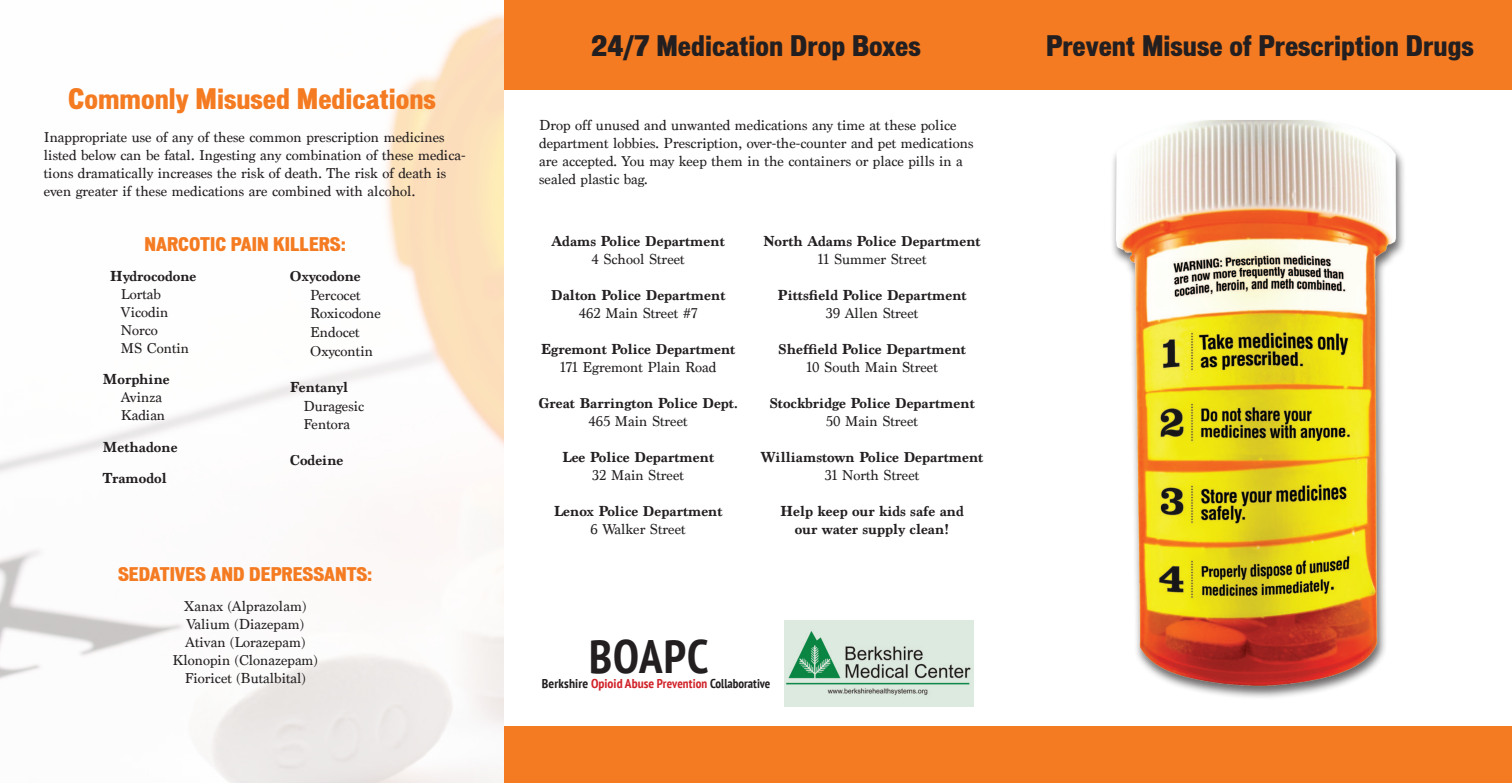
<style>
.page{position:relative;width:1512px;height:783px;background:#fff}
.page>*{position:absolute;margin:0;border:0;box-sizing:border-box;transform-origin:0 0}
.t1{font:700 condensed 46.95px "PT Sans";letter-spacing:.02em;color:#231f20}
.t2{font:900 condensed 27px "Vonnes";color:#231f20}
.t3{font:900 condensed 27px "Vonnes";color:#f47b21}
.t4{font:900 condensed 18px "Vonnes";color:#f47b21}
.t5{font:15px/18px "Marion";color:#231f20}
.t6{font:700 15px/31.5px "Marion";color:#231f20}
.t7{font:700 condensed 12.9px "PT Sans";color:#231f20;scale:1.05 1}
.s1{color:#d1232a}
</style>
<div class="page">
<img style="left:0;top:14px;width:504px;height:769px">
<div style="left:504px;top:0;width:1008px;height:90px;background:#f47b21"></div>
<img style="left:1112px;top:121px;width:292px;height:575px">
<div style="left:505px;top:726px;width:1007px;height:57px;background:#f47b21"></div>
<img style="left:784px;top:620px;width:190px;height:87px">
<h2 class="t3" style="left:68px;top:83px;width:369px">Commonly Misused Medications</h2>
<p class="t5" style="left:44px;top:129px;width:423px">Inappropriate use of any of these common prescription medicines listed below can be fatal. Ingesting any combination of these medica&shy;tions dramatically increases the risk of death. The risk of death is even greater if these medications are combined with alcohol.</p>
<p class="t4" style="left:145px;top:233px;width:203px">NARCOTIC PAIN KILLERS:</p>
<p class="t6" style="left:110px;top:260px;width:88px">Hydrocodone</p>
<p class="t5" style="left:121px;top:285px;width:70px">Lortab<br>Vicodin<br>Norco<br>MS Contin</p>
<p class="t6" style="left:103px;top:364px;width:68px">Morphine</p>
<p class="t5" style="left:121px;top:389px;width:46px">Avinza<br>Kadian</p>
<p class="t6" style="left:103px;top:431px;width:76px">Methadone<br>Tramodol</p>
<p class="t6" style="left:290px;top:261px;width:72px">Oxycodone</p>
<p class="t5" style="left:310px;top:286px;width:72px;line-height:18.8px">Percocet<br>Roxicodone<br>Endocet<br>Oxycontin</p>
<p class="t6" style="left:290px;top:372px;width:60px">Fentanyl</p>
<p class="t5" style="left:303px;top:397px;width:62px;line-height:18.8px">Duragesic<br>Fentora</p>
<p class="t6" style="left:290px;top:445px;width:55px">Codeine</p>
<p class="t4" style="left:118px;top:564px;width:256px">SEDATIVES AND DEPRESSANTS:</p>
<p class="t5" style="left:173px;top:598px;width:147px;text-align:center">Xanax (Alprazolam)<br>Valium (Diazepam)<br>Ativan (Lorazepam)<br>Klonopin (Clonazepam)<br>Fioricet (Butalbital)</p>
<h2 class="t2" style="left:591px;top:30px;width:331px">24/7 Medication Drop Boxes</h2>
<p class="t5" style="left:539px;top:116px;width:436px">Drop off unused and unwanted medications any time at these police department lobbies. Prescription, over-the-counter and pet medications are accepted. You may keep them in the containers or place pills in a sealed plastic bag.</p>
<p class="t6" style="left:551px;top:226px;width:175px">Adams Police Department</p>
<p class="t5" style="left:592px;top:251px;width:95px">4 School Street</p>
<p class="t6" style="left:551px;top:280px;width:176px">Dalton Police Department</p>
<p class="t5" style="left:579px;top:305px;width:120px">462 Main Street #7</p>
<p class="t6" style="left:541px;top:334px;width:196px">Egremont Police Department</p>
<p class="t5" style="left:560px;top:359px;width:158px">171 Egremont Plain Road</p>
<p class="t6" style="left:539px;top:388px;width:201px">Great Barrington Police Dept.</p>
<p class="t5" style="left:589px;top:413px;width:101px">465 Main Street</p>
<p class="t6" style="left:562px;top:442px;width:153px">Lee Police Department</p>
<p class="t5" style="left:592px;top:467px;width:93px">32 Main Street</p>
<p class="t6" style="left:554px;top:496px;width:170px">Lenox Police Department</p>
<p class="t5" style="left:591px;top:521px;width:96px">6 Walker Street</p>
<p class="t6" style="left:763px;top:226px;width:219px">North Adams Police Department</p>
<p class="t5" style="left:818px;top:251px;width:110px">11 Summer Street</p>
<p class="t6" style="left:778px;top:280px;width:191px">Pittsfield Police Department</p>
<p class="t5" style="left:826px;top:305px;width:94px">39 Allen Street</p>
<p class="t6" style="left:778px;top:334px;width:189px">Sheffield Police Department</p>
<p class="t5" style="left:806px;top:359px;width:133px">10 South Main Street</p>
<p class="t6" style="left:769px;top:388px;width:207px">Stockbridge Police Department</p>
<p class="t5" style="left:826px;top:413px;width:93px">50 Main Street</p>
<p class="t6" style="left:761px;top:442px;width:224px">Williamstown Police Department</p>
<p class="t5" style="left:825px;top:467px;width:96px">31 North Street</p>
<p class="t6" style="left:780px;top:502px;width:185px;line-height:18px;text-align:center">Help keep our kids safe and our water supply clean!</p>
<h1 class="t1" style="left:589px;top:625px;width:121px">BOAPC</h1>
<p class="t7" style="left:542px;top:675px;width:219px">Berkshire <span class="s1">Opioid Abuse Prevention</span> Collaborative</p>
<h2 class="t2" style="left:1046px;top:30px;width:429px">Prevent Misuse of Prescription Drugs</h2>
</div>
